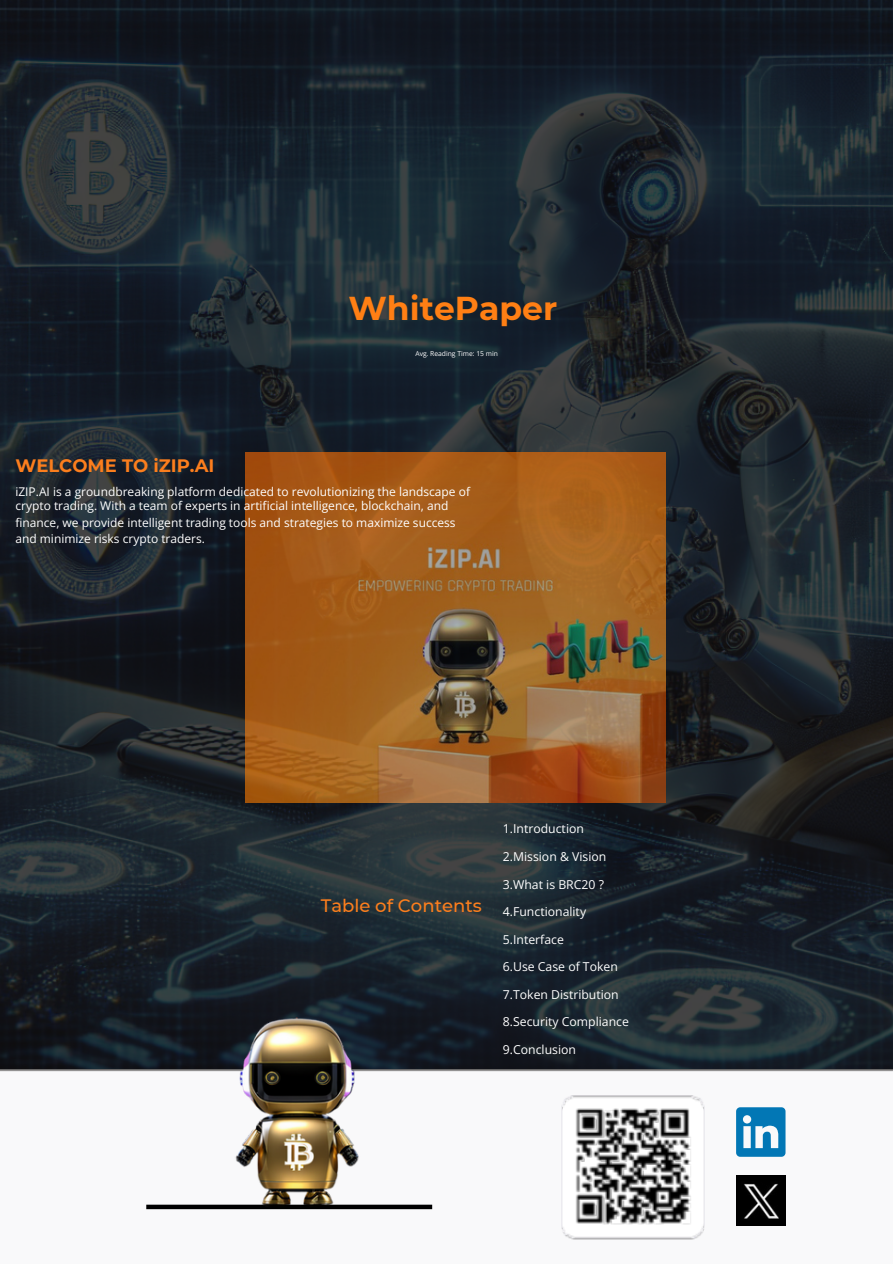
<style>
.page{position:relative;width:893px;height:1264px;background:#fff}
.page>*{position:absolute;margin:0;border:0;box-sizing:border-box;transform-origin:0 0}
.t1{font:700 33px "Montserrat";color:#ff7f14}
.t2{font:700 18px "Montserrat";color:#fc7e1d}
.t3{font:500 18px "Montserrat";color:#fc7e1d}
.t4{font:12.3px "Open Sans";color:#fff}
.t5{font:12px/14px "Open Sans";color:#fff}
.t6{font:6.75px "Open Sans";color:#fff}
</style>
<div class="page">
<img style="left:0;top:0;width:892px;height:1240px">
<img style="left:246px;top:452px;width:419px;height:350px">
<div style="left:146px;top:1204px;width:286px;height:5px;background:#000"></div>
<img style="left:173px;top:983px;width:249px;height:249px">
<img style="left:561px;top:1095px;width:143px;height:144px">
<svg style="left:736px;top:1107px;width:49px;height:49px"></svg>
<img style="left:577px;top:1108px;width:114px;height:116px">
<img style="left:576px;top:1107px;width:113px;height:116px">
<img style="left:736px;top:1175px;width:49px;height:50px">
<h2 class="t1" style="left:348px;top:288px;width:210px">WhitePaper</h2>
<h3 class="t6" style="left:415px;top:348px;width:84px">Avg. Reading Time: 15 min</h3>
<h2 class="t2" style="left:15px;top:454px;width:200px">WELCOME TO iZIP.AI</h2>
<h3 class="t5" style="left:15px;top:484px;width:456px">iZIP.AI is a groundbreaking platform dedicated to revolutionizing the landscape of crypto trading. With a team of experts in artificial intelligence, blockchain, and</h3>
<h3 class="t5" style="left:15px;top:514px;width:442px;line-height:16px">finance, we provide intelligent trading tools and strategies to maximize success and minimize risks crypto traders.</h3>
<p class="t3" style="left:321px;top:895px;width:163px">Table of Contents</p>
<p class="t4" style="left:503px;top:820px;width:83px">1.Introduction</p>
<p class="t4" style="left:503px;top:847px;width:105px">2.Mission &amp; Vision</p>
<p class="t4" style="left:503px;top:875px;width:103px">3.What is BRC20 ?</p>
<p class="t4" style="left:503px;top:903px;width:85px">4.Functionality</p>
<p class="t4" style="left:503px;top:930px;width:62px">5.Interface</p>
<p class="t4" style="left:503px;top:958px;width:116px">6.Use Case of Token</p>
<p class="t4" style="left:503px;top:985px;width:117px">7.Token Distribution</p>
<p class="t4" style="left:503px;top:1013px;width:127px">8.Security Compliance</p>
<p class="t4" style="left:503px;top:1040px;width:75px">9.Conclusion</p>
</div>
